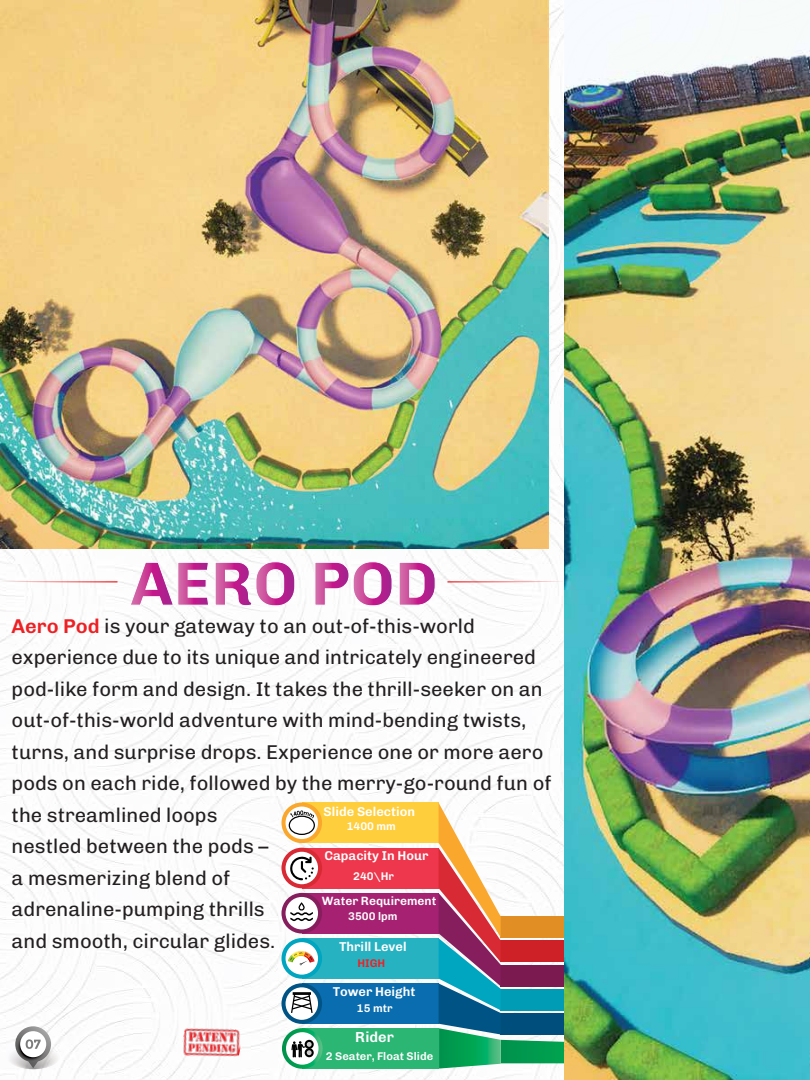
<style>
.page{position:relative;width:810px;height:1080px;background:#fff}
.page>*{position:absolute;margin:0;border:0;box-sizing:border-box;transform-origin:0 0}
.t1{font:500 20px/31.5px "Chivo";color:#231f20}
.t2{font:500 14.62px "Chivo";color:#fff}
.t3{font:500 12.88px "Chivo";color:#fff}
.t4{font:500 12px "Chivo";color:#fff}
.t5{font:500 11.12px "Chivo";color:#fff}
.t6{font:500 11.12px "Chivo";color:#ed2024}
.s1{color:#ed2024}
</style>
<div class="page">
<img style="left:38px;top:6px;width:526px;height:1074px">
<div style="left:302px;top:803px;width:137px;height:40px;background:#ffce3c"></div>
<div style="left:302px;top:848px;width:137px;height:40px;background:#ee364c"></div>
<div style="left:302px;top:893px;width:137px;height:40px;background:#a62172"></div>
<div style="left:302px;top:938px;width:137px;height:41px;background:#27b2c2"></div>
<svg style="left:281px;top:803px;width:41px;height:40px"></svg>
<svg style="left:286px;top:807px;width:32px;height:32px"></svg>
<svg style="left:281px;top:848px;width:41px;height:40px"></svg>
<div style="left:286px;top:852px;width:32px;height:32px;background:#fff;border-radius:50%"></div>
<svg style="left:281px;top:893px;width:41px;height:41px"></svg>
<div style="left:286px;top:897px;width:32px;height:32px;background:#fff;border-radius:50%"></div>
<svg style="left:281px;top:938px;width:41px;height:41px"></svg>
<div style="left:286px;top:942px;width:32px;height:33px;background:#fff;border-radius:50%"></div>
<div style="left:302px;top:983px;width:137px;height:41px;background:#096db0"></div>
<svg style="left:281px;top:983px;width:41px;height:41px"></svg>
<div style="left:286px;top:987px;width:32px;height:33px;background:#fff;border-radius:50%"></div>
<div style="left:302px;top:1028px;width:137px;height:41px;background:#2bb673"></div>
<svg style="left:439px;top:803px;width:125px;height:266px"></svg>
<svg style="left:282px;top:1028px;width:41px;height:41px"></svg>
<div style="left:286px;top:1032px;width:33px;height:33px;background:#fff;border-radius:50%"></div>
<svg style="left:290px;top:992px;width:23px;height:21px"></svg>
<svg style="left:288px;top:951px;width:27px;height:14px"></svg>
<svg style="left:290px;top:902px;width:23px;height:19px"></svg>
<svg style="left:289px;top:856px;width:25px;height:24px"></svg>
<div style="left:289px;top:816px;width:26px;height:19px;border:1px solid #000;border-radius:50%"></div>
<svg style="left:290px;top:810px;width:24px;height:8px"></svg>
<svg style="left:291px;top:1040px;width:23px;height:18px"></svg>
<img style="left:113px;top:0;width:436px;height:549px">
<img style="left:564px;top:49px;width:246px;height:1031px">
<svg style="left:129px;top:562px;width:80px;height:44px"></svg>
<svg style="left:215px;top:561px;width:80px;height:45px"></svg>
<svg style="left:314px;top:561px;width:79px;height:45px"></svg>
<svg style="left:399px;top:562px;width:37px;height:44px"></svg>
<svg style="left:448px;top:581px;width:117px;height:1px"></svg>
<img style="left:180px;top:1020px;width:64px;height:45px">
<img style="left:0;top:0;width:113px;height:1079px">
<p class="t1" style="left:12px;top:609px;width:542px"><span class="s1">Aero Pod</span> is your gateway to an out-of-this-world experience due to its unique and intricately engineered pod-like form and design. It takes the thrill-seeker on an out-of-this-world adventure with mind-bending twists, turns, and surprise drops. Experience one or more aero pods on each ride, followed by the merry-go-round fun of the streamlined loops<br>nestled between the pods –<br>a mesmerizing blend of<br>adrenaline-pumping thrills<br>and smooth, circular glides.</p>
<p class="t3" style="left:324px;top:801px;width:93px">Slide Selection</p>
<p class="t3" style="left:324px;top:846px;width:106px">Capacity In Hour</p>
<p class="t4" style="left:322px;top:891px;width:116px">Water Requirement</p>
<p class="t5" style="left:347px;top:818px;width:51px">1400 mm</p>
<p class="t5" style="left:353px;top:868px;width:42px">240\Hr</p>
<p class="t5" style="left:348px;top:907px;width:51px">3500 lpm</p>
<p class="t3" style="left:339px;top:937px;width:69px">Thrill Level</p>
<p class="t6" style="left:358px;top:955px;width:29px">HIGH</p>
<p class="t3" style="left:333px;top:981px;width:84px">Tower Height</p>
<p class="t5" style="left:357px;top:1000px;width:37px">15 mtr</p>
<p class="t2" style="left:355px;top:1026px;width:40px">Rider</p>
<p class="t5" style="left:326px;top:1047px;width:109px">2 Seater, Float Slide</p>
</div>
